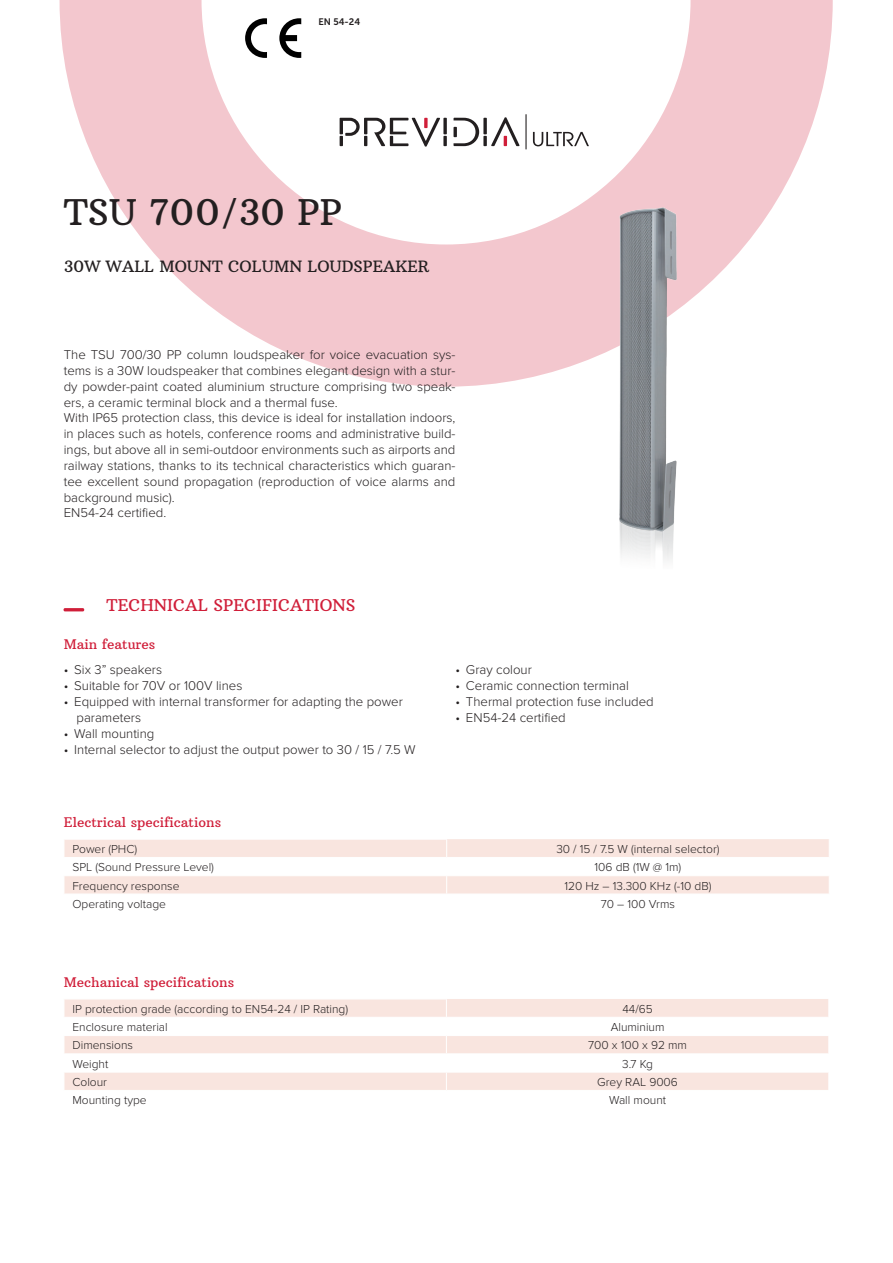
<style>
.page{position:relative;width:893px;height:1263px;background:#fff}
.page>*{position:absolute;margin:0;border:0;box-sizing:border-box;transform-origin:0 0}
.t1{font:36px "Arbutus Slab";color:#231f20}
.t2{font:16.5px "Arbutus Slab";color:#d01e39}
.t3{font:15.9px "Arbutus Slab";color:#231f20}
.t4{font:13.5px "Arbutus Slab";color:#d01e39}
.t5{font:300 13.2px/15.9px "Proxima Nova";color:#231f20;text-align:justify}
.t6{font:300 12px "Proxima Nova";color:#231f20}
.t7{font:9.45px "Museo Sans 700";color:#231f20}
</style>
<div class="page">
<svg style="left:60px;top:0;width:773px;height:387px"></svg>
<img style="left:563px;top:195px;width:196px;height:366px">
<svg style="left:64px;top:839px;width:765px;height:55px"></svg>
<hr style="left:64px;top:608px;width:20px;height:3px;background:#d01e39">
<svg style="left:65px;top:999px;width:763px;height:91px;fill:#f9e5df"></svg>
<hr style="left:446px;top:1017px;width:383px;height:1px;background:#fff">
<hr style="left:446px;top:1035px;width:383px;height:1px;background:#fff">
<hr style="left:446px;top:1053px;width:383px;height:1px;background:#fff">
<hr style="left:446px;top:1072px;width:383px;height:1px;background:#fff">
<hr style="left:64px;top:1017px;width:382px;height:1px;background:#fff">
<hr style="left:64px;top:1035px;width:382px;height:1px;background:#fff">
<hr style="left:64px;top:1053px;width:382px;height:1px;background:#fff">
<hr style="left:64px;top:1072px;width:382px;height:1px;background:#fff">
<svg style="left:64px;top:999px;width:1px;height:91px"></svg>
<svg style="left:446px;top:999px;width:1px;height:91px"></svg>
<svg style="left:491px;top:117px;width:29px;height:29px"></svg>
<svg style="left:483px;top:136px;width:4px;height:10px"></svg>
<svg style="left:483px;top:118px;width:4px;height:16px"></svg>
<svg style="left:443px;top:136px;width:4px;height:10px"></svg>
<svg style="left:443px;top:118px;width:4px;height:16px"></svg>
<svg style="left:453px;top:118px;width:26px;height:28px"></svg>
<svg style="left:340px;top:118px;width:100px;height:29px"></svg>
<hr style="left:525px;top:114px;width:2px;height:35px;background:#231f20">
<svg style="left:533px;top:132px;width:56px;height:14px"></svg>
<svg style="left:245px;top:18px;width:22px;height:40px"></svg>
<svg style="left:279px;top:18px;width:22px;height:40px"></svg>
<p class="t7" style="left:318px;top:17px;width:43px">EN 54-24</p>
<p class="t1" style="left:64px;top:189px;width:280px">TSU 700/30 PP</p>
<p class="t3" style="left:64px;top:257px;width:367px">30W WALL MOUNT COLUMN LOUDSPEAKER</p>
<p class="t5" style="left:64px;top:347px;width:393px">The TSU 700/30 PP column loudspeaker for voice evacuation sys&shy;tems is a 30W loudspeaker that combines elegant design with a stur&shy;dy powder-paint coated aluminium structure comprising two speak&shy;ers, a ceramic terminal block and a thermal fuse.</p>
<p class="t5" style="left:64px;top:410px;width:393px">With IP65 protection class, this device is ideal for installation indoors, in places such as hotels, conference rooms and administrative build&shy;ings, but above all in semi-outdoor environments such as airports and railway stations, thanks to its technical characteristics which guaran&shy;tee excellent sound propagation (reproduction of voice alarms and background music).</p>
<p class="t5" style="left:64px;top:505px;width:104px">EN54-24 certified.</p>
<p class="t2" style="left:107px;top:595px;width:250px">TECHNICAL SPECIFICATIONS</p>
<p class="t4" style="left:64px;top:635px;width:93px">Main features</p>
<p class="t5" style="left:64px;top:662px;width:100px">• Six 3” speakers</p>
<p class="t5" style="left:64px;top:678px;width:180px">• Suitable for 70V or 100V lines</p>
<p class="t5" style="left:77px;top:694px;width:328px;text-indent:-13px">• Equipped with internal transformer for adapting the power parameters</p>
<p class="t5" style="left:64px;top:725px;width:92px">• Wall mounting</p>
<p class="t5" style="left:64px;top:741px;width:353px">• Internal selector to adjust the output power to 30 / 15 / 7.5 W</p>
<p class="t4" style="left:64px;top:814px;width:159px">Electrical specifications</p>
<p class="t5" style="left:455px;top:662px;width:78px">• Gray colour</p>
<p class="t5" style="left:455px;top:678px;width:175px">• Ceramic connection terminal</p>
<p class="t5" style="left:455px;top:694px;width:200px">• Thermal protection fuse included</p>
<p class="t5" style="left:455px;top:710px;width:112px">• EN54-24 certified</p>
<p class="t6" style="left:72px;top:842px;width:66px">Power (PHC)</p>
<p class="t6" style="left:556px;top:842px;width:165px">30 / 15 / 7.5 W (internal selector)</p>
<p class="t6" style="left:72px;top:860px;width:143px">SPL (Sound Pressure Level)</p>
<p class="t6" style="left:595px;top:860px;width:88px">106 dB (1W @ 1m)</p>
<p class="t6" style="left:72px;top:879px;width:109px">Frequency response</p>
<p class="t6" style="left:564px;top:879px;width:149px">120 Hz – 13.300 KHz (-10 dB)</p>
<p class="t6" style="left:72px;top:897px;width:95px">Operating voltage</p>
<p class="t6" style="left:601px;top:897px;width:76px">70 – 100 Vrms</p>
<p class="t4" style="left:64px;top:974px;width:172px">Mechanical specifications</p>
<p class="t6" style="left:72px;top:1002px;width:277px">IP protection grade (according to EN54-24 / IP Rating)</p>
<p class="t6" style="left:622px;top:1002px;width:32px">44/65</p>
<p class="t6" style="left:72px;top:1020px;width:97px">Enclosure material</p>
<p class="t6" style="left:611px;top:1020px;width:55px">Aluminium</p>
<p class="t6" style="left:72px;top:1038px;width:62px">Dimensions</p>
<p class="t6" style="left:588px;top:1038px;width:100px">700 x 100 x 92 mm</p>
<p class="t6" style="left:72px;top:1057px;width:37px">Weight</p>
<p class="t6" style="left:622px;top:1057px;width:32px">3.7 Kg</p>
<p class="t6" style="left:72px;top:1075px;width:36px">Colour</p>
<p class="t6" style="left:597px;top:1075px;width:82px">Grey RAL 9006</p>
<p class="t6" style="left:72px;top:1093px;width:76px">Mounting type</p>
<p class="t6" style="left:609px;top:1093px;width:58px">Wall mount</p>
</div>
